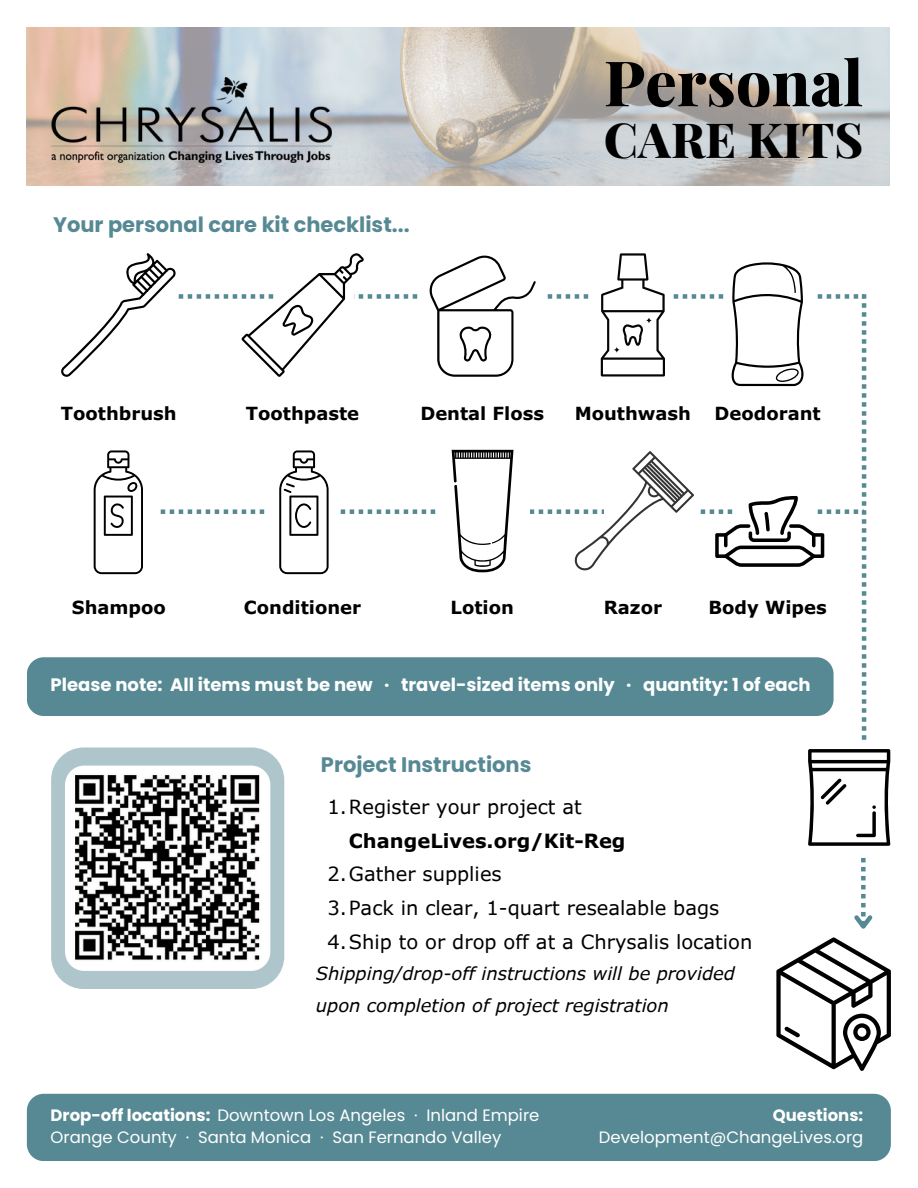
<style>
.page{position:relative;width:918px;height:1188px;background:#fff}
.page>*{position:absolute;margin:0;border:0;box-sizing:border-box;transform-origin:0 0}
.t1{font:800 62.7px "Playfair Display";color:#000}
.t2{font:800 48.3px "Playfair Display";color:#000}
.t3{font:700 21px "Poppins";color:#568993}
.t4{font:19.5px/33.8px "Verdana Pro";color:#000}
.t5{font:700 18px "Verdana Pro";color:#000}
.t6{font:italic 18px/31.5px "Verdana Pro";color:#000}
.t7{font:700 18px "Poppins";color:#fff}
.t8{font:16.5px/21.3px "Poppins";color:#fff}
.t9{font:700 16.5px "Poppins";color:#fff}
.s1{font-weight:700}
</style>
<div class="page">
<img style="left:27px;top:27px;width:863px;height:158px">
<img style="left:44px;top:78px;width:288px;height:84px">
<svg style="left:808px;top:749px;width:82px;height:97px"></svg>
<svg style="left:776px;top:858px;width:115px;height:213px"></svg>
<div style="left:27px;top:657px;width:807px;height:59px;background:#568993;border-radius:17px"></div>
<div style="left:27px;top:1094px;width:864px;height:67px;background:#568993;border-radius:17px"></div>
<svg style="left:61px;top:253px;width:805px;height:487px"></svg>
<div style="left:51px;top:747px;width:233px;height:242px;background:#aec6cb;border-radius:33px"></div>
<img style="left:65px;top:766px;width:205px;height:205px;border-radius:19px">
<p class="t1" style="left:604px;top:38px;width:261px">Personal</p>
<p class="t3" style="left:53px;top:209px;width:358px">Your personal care kit checklist...</p>
<h5 class="t2" style="left:604px;top:105px;width:261px">CARE KITS</h5>
<h5 class="t5" style="left:61px;top:402px;width:117px">Toothbrush</h5>
<h5 class="t5" style="left:246px;top:402px;width:115px">Toothpaste</h5>
<p class="t5" style="left:420px;top:402px;width:125px">Dental Floss</p>
<p class="t5" style="left:575px;top:402px;width:118px">Mouthwash</p>
<p class="t5" style="left:715px;top:402px;width:108px">Deodorant</p>
<h5 class="t5" style="left:72px;top:596px;width:95px">Shampoo</h5>
<p class="t5" style="left:244px;top:596px;width:119px">Conditioner</p>
<p class="t5" style="left:451px;top:596px;width:65px">Lotion</p>
<p class="t5" style="left:604px;top:596px;width:60px">Razor</p>
<h5 class="t5" style="left:709px;top:596px;width:120px">Body Wipes</h5>
<h1 class="t7" style="left:51px;top:672px;width:762px">Please note: All items must be new · travel-sized items only · quantity: 1 of each</h1>
<h5 class="t3" style="left:321px;top:750px;width:212px">Project Instructions</h5>
<p class="t4" style="left:349px;top:789px;width:278px;text-indent:-21px">1.Register your project at<br><span class="s1">ChangeLives.org/Kit-Reg</span></p>
<p class="t4" style="left:327px;top:857px;width:176px">2.Gather supplies</p>
<p class="t4" style="left:327px;top:891px;width:393px">3.Pack in clear, 1-quart resealable bags</p>
<p class="t4" style="left:327px;top:924px;width:426px">4.Ship to or drop off at a Chrysalis location</p>
<p class="t6" style="left:316px;top:958px;width:421px">Shipping/drop-off instructions will be provided upon completion of project registration</p>
<h2 class="t8" style="left:51px;top:1105px;width:490px"><span class="s1">Drop-off locations:</span> Downtown Los Angeles · Inland Empire<br>Orange County · Santa Monica · San Fernando Valley</h2>
<h3 class="t9" style="left:773px;top:1104px;width:92px">Questions:</h3>
<p class="t8" style="left:599px;top:1126px;width:266px">Development@ChangeLives.org</p>
</div>
